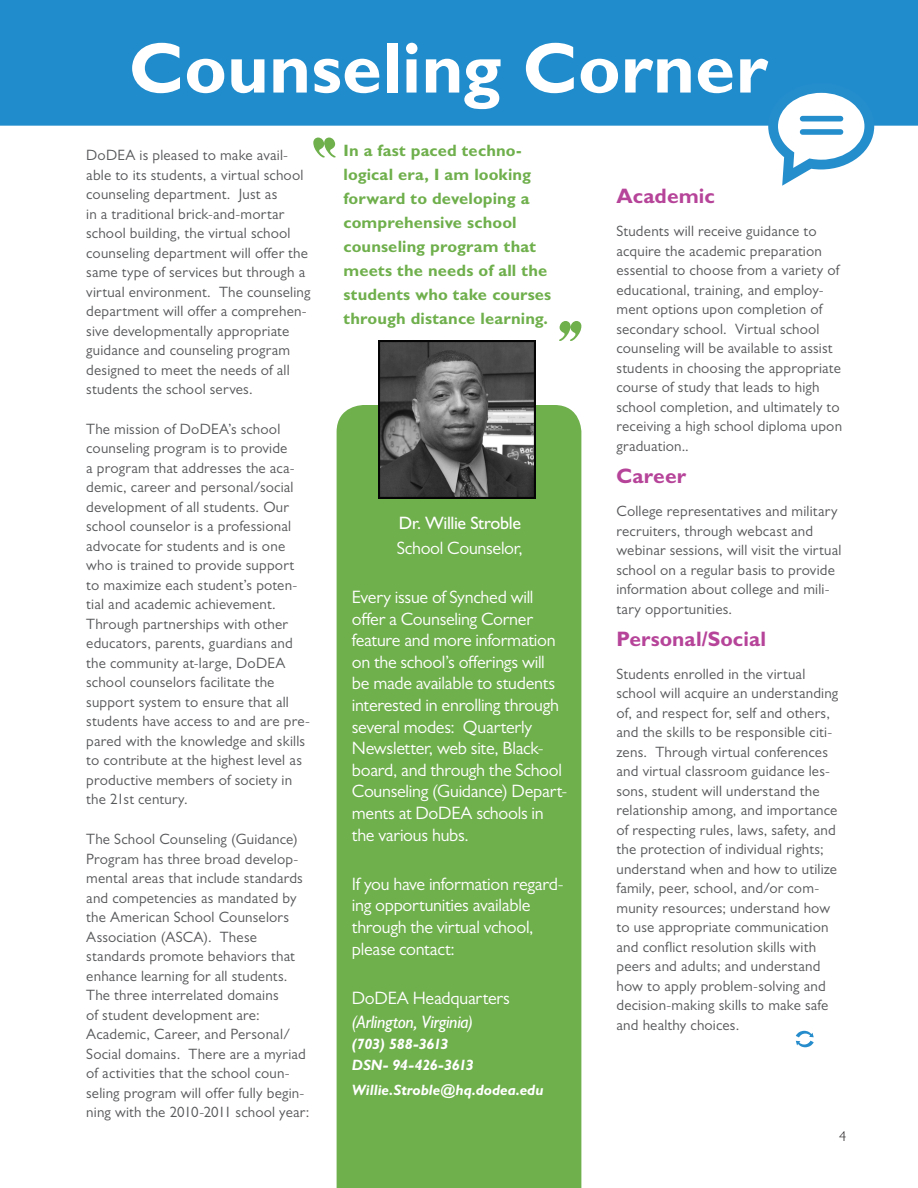
<style>
.page{position:relative;width:918px;height:1188px;background:#fff}
.page>*{position:absolute;margin:0;border:0;box-sizing:border-box;transform-origin:0 0}
.Head_A{font:700 72px "Gill Sans MT Pro";color:#fff}
.MAIN_HEADINGS{font:700 21px "Gill Sans MT Pro";color:#b64499}
.ContactInfo{font:18px/21.6px "Gill Sans MT Pro";letter-spacing:-.015em;color:#fff}
.ContactInfo-2{font:italic 500 18px "Gill Sans MT Pro";letter-spacing:-.015em;color:#fff}
.ContactInfo-3{font:500 18px "Gill Sans MT Pro";letter-spacing:-.025em;color:#fff}
.MAIN_HEADINGS-2{font:700 16.5px/24px "Gill Sans MT Pro";letter-spacing:.005em;color:#6faf4c}
.INLINE_TEXT{font:15px/19.5px "Gill Sans MT Pro";letter-spacing:.01em;color:#57585a}
.ContactInfo-4{font:italic 700 15px "Gill Sans MT Pro";color:#fff}
.ContactInfo-5{font:italic 700 15px "Gill Sans MT Pro";letter-spacing:-.02em;color:#fff}
.t1{font:300 14.25px "Gill Sans MT Pro";color:#231f20}
</style>
<div class="page">
<div style="left:337px;top:405px;width:244px;height:783px;background:#6faf4c"></div>
<img style="left:378px;top:341px;width:158px;height:158px">
<div style="left:0;top:0;width:918px;height:126px;background:#218ccc"></div>
<svg style="left:763px;top:80px;width:114px;height:106px"></svg>
<div style="left:800px;top:116px;width:43px;height:5px;background:#248dcc;border-radius:3px"></div>
<div style="left:800px;top:129px;width:43px;height:6px;background:#248dcc;border-radius:3px"></div>
<svg style="left:796px;top:1031px;width:18px;height:16px"></svg>
<svg style="left:559px;top:321px;width:22px;height:20px"></svg>
<svg style="left:313px;top:138px;width:23px;height:20px"></svg>
<p class="Head_A" style="left:130px;top:24px;width:640px">Counseling Corner</p>
<p class="MAIN_HEADINGS-2" style="left:344px;top:138px;width:209px">In a fast paced techno&shy;logical era, I am looking forward to developing a comprehensive school counseling program that meets the needs of all the students who take courses through distance learning.</p>
<p class="INLINE_TEXT" style="left:86px;top:145px;width:226px">DoDEA is pleased to make avail&shy;able to its students, a virtual school counseling department. Just as<br>in a traditional brick-and-mortar school building, the virtual school counseling department will offer the same type of services but through a virtual environment. The counseling department will offer a comprehen&shy;sive developmentally appropriate guidance and counseling program designed to meet the needs of all students the school serves.</p>
<p class="INLINE_TEXT" style="left:86px;top:419px;width:225px">The mission of DoDEA’s school counseling program is to provide<br>a program that addresses the aca&shy;demic, career and personal/social development of all students. Our school counselor is a professional advocate for students and is one who is trained to provide support to maximize each student’s poten&shy;tial and academic achievement.<br>Through partnerships with other educators, parents, guardians and the community at-large, DoDEA school counselors facilitate the support system to ensure that all students have access to and are pre&shy;pared with the knowledge and skills to contribute at the highest level as productive members of society in the 21st century.</p>
<p class="INLINE_TEXT" style="left:86px;top:829px;width:225px">The School Counseling (Guidance)<br>Program has three broad develop&shy;mental areas that include standards and competencies as mandated by the American School Counselors Association (ASCA). These standards promote behaviors that enhance learning for all students.<br>The three interrelated domains<br>of student development are:<br>Academic, Career, and Personal/ Social domains. There are a myriad of activities that the school coun&shy;seling program will offer fully begin&shy;ning with the 2010-2011 school year:</p>
<p class="MAIN_HEADINGS" style="left:616px;top:183px;width:100px">Academic</p>
<p class="INLINE_TEXT" style="left:616px;top:222px;width:227px">Students will receive guidance to acquire the academic preparation essential to choose from a variety of educational, training, and employ&shy;ment options upon completion of secondary school. Virtual school counseling will be available to assist students in choosing the appropriate course of study that leads to high school completion, and ultimately to receiving a high school diploma upon graduation..</p>
<p class="MAIN_HEADINGS" style="left:616px;top:463px;width:71px">Career</p>
<p class="INLINE_TEXT" style="left:616px;top:501px;width:226px">College representatives and military recruiters, through webcast and webinar sessions, will visit the virtual school on a regular basis to provide information about college and mili&shy;tary opportunities.</p>
<p class="MAIN_HEADINGS" style="left:616px;top:626px;width:151px">Personal/Social</p>
<p class="INLINE_TEXT" style="left:616px;top:664px;width:223px">Students enrolled in the virtual school will acquire an understanding of, and respect for, self and others, and the skills to be responsible citi&shy;zens. Through virtual conferences and virtual classroom guidance les&shy;sons, student will understand the relationship among, and importance of respecting rules, laws, safety, and the protection of individual rights; understand when and how to utilize family, peer, school, and/or com&shy;munity resources; understand how to use appropriate communication and conflict resolution skills with peers and adults; and understand how to apply problem-solving and decision-making skills to make safe and healthy choices.</p>
<p class="ContactInfo-3" style="left:399px;top:512px;width:124px">Dr. Willie Stroble</p>
<p class="ContactInfo" style="left:397px;top:537px;width:128px">School Counselor,</p>
<p class="ContactInfo" style="left:352px;top:586px;width:217px">Every issue of Synched will offer a Counseling Corner feature and more information on the school’s offerings will<br>be made available to students interested in enrolling through several modes: Quarterly<br>Newsletter, web site, Black&shy;board, and through the School<br>Counseling (Guidance) Depart&shy;ments at DoDEA schools in the various hubs.</p>
<p class="ContactInfo" style="left:352px;top:873px;width:213px">If you have information regard&shy;ing opportunities available through the virtual vchool, please contact:</p>
<p class="ContactInfo" style="left:352px;top:987px;width:159px">DoDEA Headquarters</p>
<p class="ContactInfo-2" style="left:352px;top:1012px;width:123px">(Arlington, Virginia)</p>
<p class="ContactInfo-4" style="left:352px;top:1035px;width:98px">(703) 588-3613</p>
<p class="ContactInfo-5" style="left:352px;top:1056px;width:123px">DSN- 94-426-3613</p>
<p class="ContactInfo-4" style="left:352px;top:1081px;width:193px">Willie.Stroble@hq.dodea.edu</p>
<p class="t1" style="left:839px;top:1128px;width:9px">4</p>
</div>
